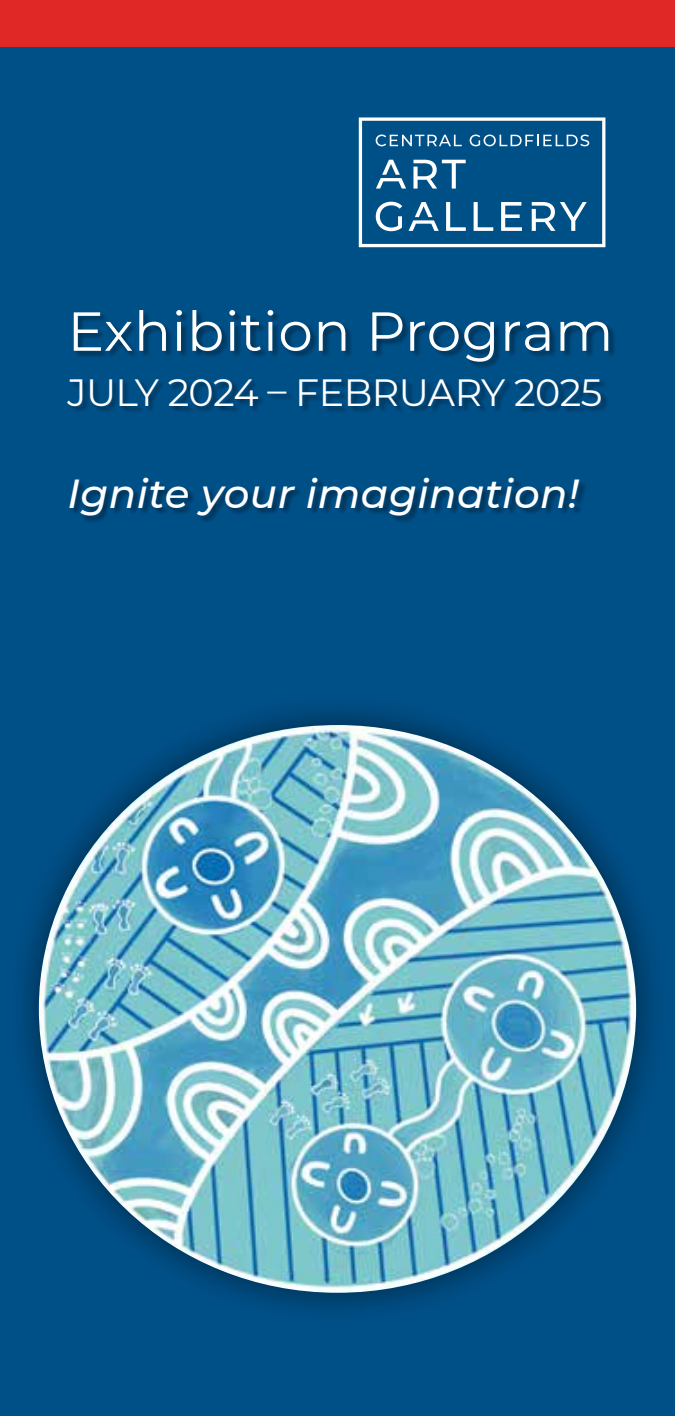
<style>
.page{position:relative;width:675px;height:1416px;background:#fff}
.page>*{position:absolute;margin:0;border:0;box-sizing:border-box;transform-origin:0 0}
.t1{font:55px "Montserrat";letter-spacing:.01em;color:#fff}
.t2{font:italic 500 40.5px "Montserrat";letter-spacing:.01em;color:#fff}
.t3{font:38px "Montserrat";letter-spacing:-.015em;color:#fff}
</style>
<div class="page">
<div style="left:0;top:35px;width:674px;height:1381px;background:#005088"></div>
<div style="left:68px;top:311px;width:547px;height:212px;background:#000;opacity:.4"></div>
<svg style="left:358px;top:117px;width:247px;height:130px"></svg>
<div style="left:4px;top:690px;width:666px;height:638px;background:#000;opacity:.5"></div>
<img style="left:39px;top:725px;width:596px;height:568px">
<div style="left:0;top:0;width:674px;height:47px;background:#e02926"></div>
<h1 class="t1" style="left:67px;top:293px;width:547px">Exhibition Program</h1>
<p class="t3" style="left:67px;top:366px;width:536px">JULY 2024 – FEBRUARY 2025</p>
<p class="t2" style="left:67px;top:465px;width:512px">Ignite your imagination!</p>
</div>
